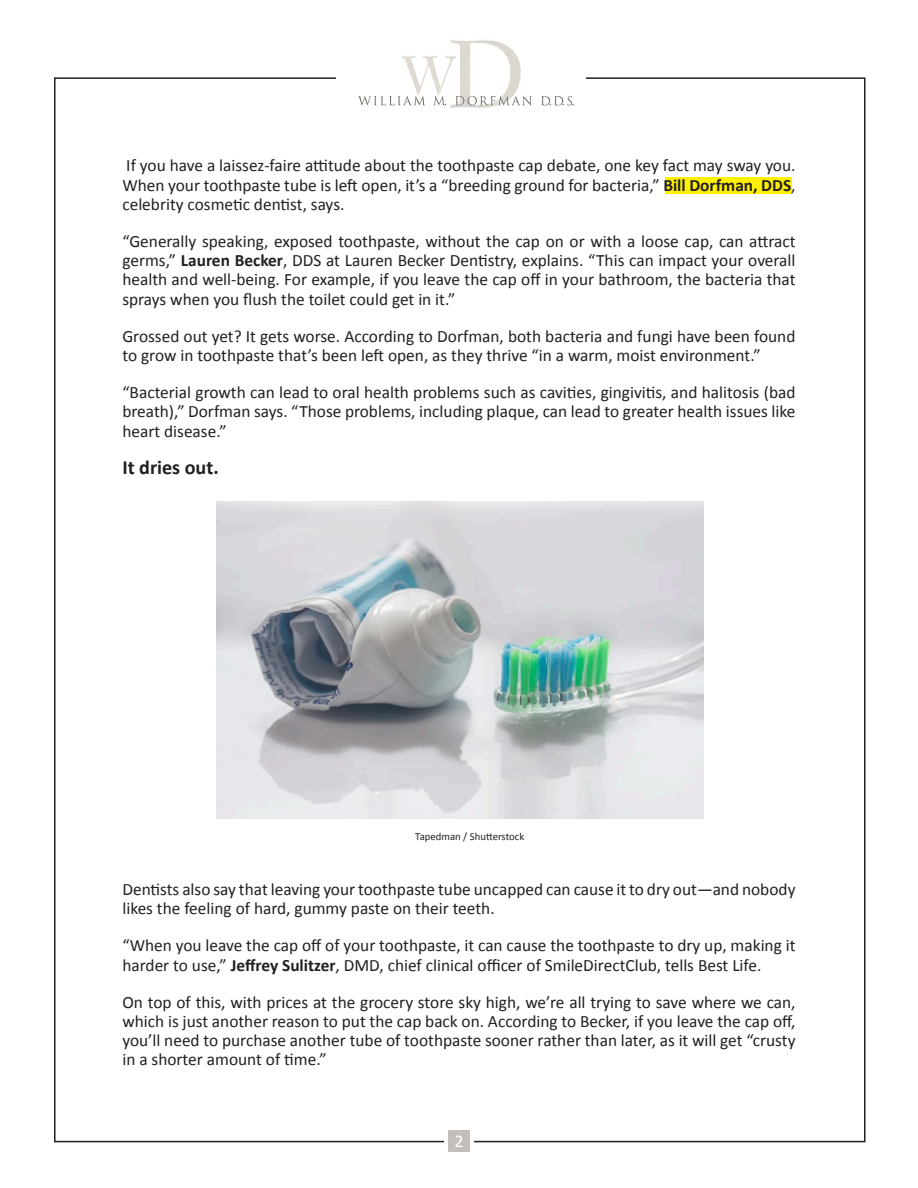
<style>
.page{position:relative;width:918px;height:1188px;background:#fff}
.page>*{position:absolute;margin:0;border:0;box-sizing:border-box;transform-origin:0 0}
.t1{font:700 20.1px "Calibri";color:#231f20}
.t2{font:18px "Calibri";color:#fff}
.t3{font:17.4px/19.2px "Calibri";color:#231f20;text-align:justify}
.t4{font:10.8px "Calibri";color:#231f20}
.s1{font-weight:700}
</style>
<div class="page">
<div style="left:448px;top:1131px;width:22px;height:21px;background:#c4bfba"></div>
<img style="left:358px;top:40px;width:216px;height:68px">
<div style="left:665px;top:177px;width:126px;height:17px;background:#fff101"></div>
<img style="left:216px;top:501px;width:487px;height:318px">
<p class="t3" style="left:122px;top:155px;width:675px">If you have a laissez-faire attitude about the toothpaste cap debate, one key fact may sway you.<br>When your toothpaste tube is left open, it’s a “breeding ground for bacteria,” <span class="s1">Bill Dorfman, DDS</span>, celebrity cosmetic dentist, says.</p>
<p class="t3" style="left:122px;top:231px;width:675px">“Generally speaking, exposed toothpaste, without the cap on or with a loose cap, can attract germs,” <span class="s1">Lauren Becker</span>, DDS at Lauren Becker Dentistry, explains. “This can impact your overall health and well-being. For example, if you leave the cap off in your bathroom, the bacteria that sprays when you flush the toilet could get in it.”</p>
<p class="t3" style="left:122px;top:326px;width:675px">Grossed out yet? It gets worse. According to Dorfman, both bacteria and fungi have been found to grow in toothpaste that’s been left open, as they thrive “in a warm, moist environment.”</p>
<p class="t3" style="left:122px;top:382px;width:675px">“Bacterial growth can lead to oral health problems such as cavities, gingivitis, and halitosis (bad breath),” Dorfman says. “Those problems, including plaque, can lead to greater health issues like heart disease.”</p>
<p class="t1" style="left:122px;top:454px;width:98px">It dries out.</p>
<p class="t4" style="left:415px;top:830px;width:110px">Tapedman / Shutterstock</p>
<p class="t3" style="left:122px;top:879px;width:675px">Dentists also say that leaving your toothpaste tube uncapped can cause it to dry out—and nobody likes the feeling of hard, gummy paste on their teeth.</p>
<p class="t3" style="left:122px;top:935px;width:675px">“When you leave the cap off of your toothpaste, it can cause the toothpaste to dry up, making it harder to use,” <span class="s1">Jeffrey Sulitzer</span>, DMD, chief clinical officer of SmileDirectClub, tells Best Life.</p>
<p class="t3" style="left:122px;top:992px;width:675px">On top of this, with prices at the grocery store sky high, we’re all trying to save where we can, which is just another reason to put the cap back on. According to Becker, if you leave the cap off, you’ll need to purchase another tube of toothpaste sooner rather than later, as it will get “crusty in a shorter amount of time.”</p>
<p class="t2" style="left:454px;top:1130px;width:11px">2</p>
</div>
